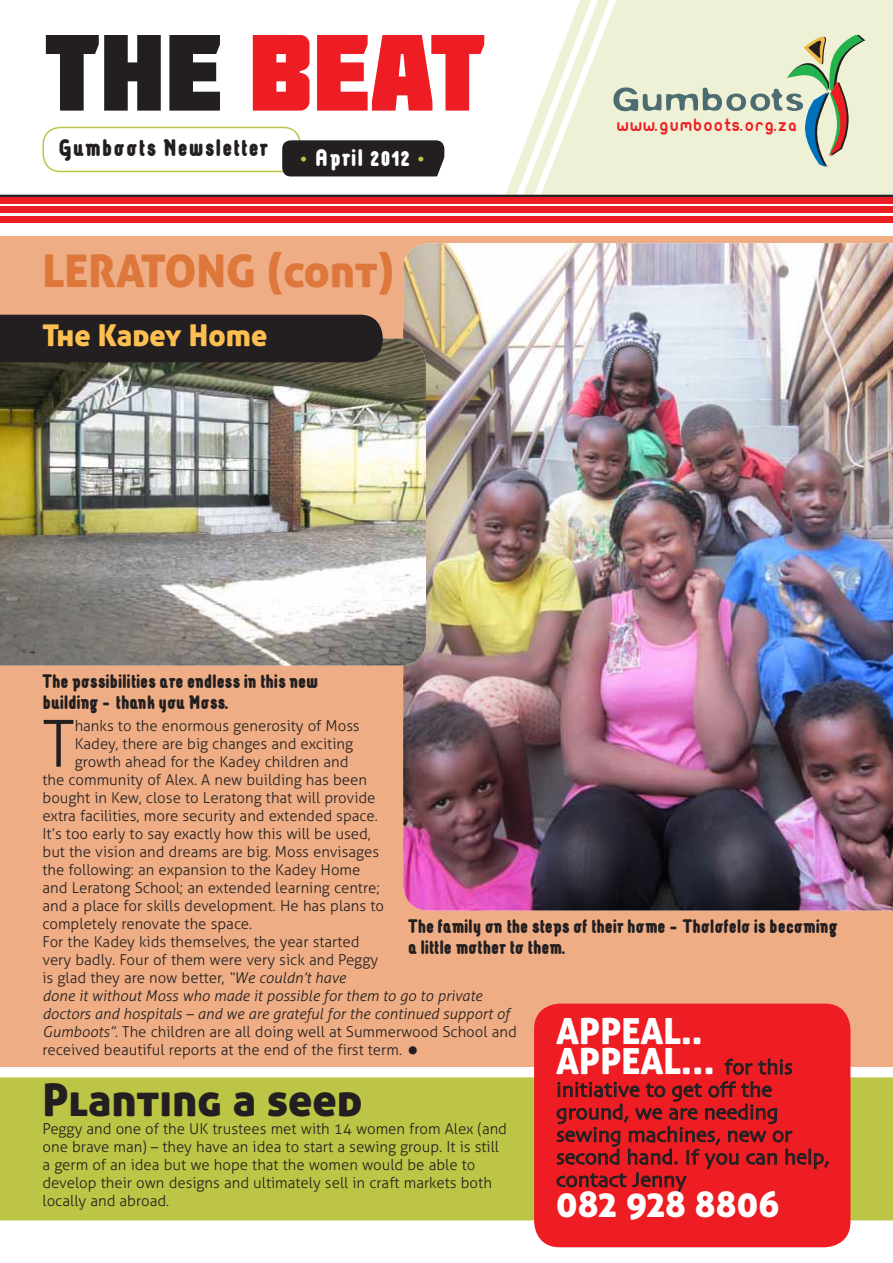
<style>
.page{position:relative;width:893px;height:1263px;background:#fff}
.page>*{position:absolute;margin:0;border:0;box-sizing:border-box;transform-origin:0 0}
.t1{font:108px "Molot";color:#ee1d23}
.t2{font:300 64.95px "Aller";color:#231f20}
.t3{font:45px "Aller Display";color:#dd773b}
.t4{font:45px "Aller Display";color:#231f20}
.t5{font:36px/30px "Aller Display";color:#fff}
.t6{font:300 36px "Aller";color:#231f20}
.t7{font:30px "Aller Display";color:#fdbf51}
.t8{font:24px "Luco Sans 923";letter-spacing:.05em;color:#231f20}
.t9{font:24px "Luco Sans 923";letter-spacing:.05em;color:#fff}
.t10{font:21px/22.5px "Skia";color:#231f20}
.t11{font:19.5px/21px "Luco Sans 923";color:#231f20}
.t12{font:18.9px "Ubuntu Title";letter-spacing:.07em;color:#ee1d23}
.t13{font:300 15px/18px "Aller";color:#231f20}
.t14{font:italic 300 15px "Aller";color:#231f20}
.s1{color:#231f20}
.s2{color:#bcc545}
.s3{font-style:italic}
.s4{font-family:"Skia";font-size:21px;color:#231f20}
</style>
<div class="page">
<div style="left:865px;top:0;width:28px;height:195px;background:#eff1d6"></div>
<div style="left:43px;top:127px;width:258px;height:45px;border:2px solid #bcc545;border-radius:17px"></div>
<svg style="left:505px;top:0;width:360px;height:195px;background:#e6e9d3"></svg>
<div style="left:0;top:197px;width:893px;height:6px;background:#ee1d23"></div>
<div style="left:0;top:207px;width:893px;height:6px;background:#ee1d23"></div>
<div style="left:0;top:217px;width:893px;height:6px;background:#ee1d23"></div>
<div style="left:282px;top:140px;width:162px;height:36px;background:#231f20;border-radius:9px"></div>
<svg style="left:435px;top:156px;width:10px;height:21px"></svg>
<hr style="left:0;top:195px;width:893px;height:2px;background:#231f20">
<div style="left:0;top:236px;width:893px;height:830px;background:#eead84"></div>
<img style="left:403px;top:243px;width:490px;height:667px">
<img style="left:0;top:338px;width:426px;height:328px">
<div style="left:0;top:1077px;width:893px;height:143px;background:#bcc545"></div>
<div style="left:534px;top:1003px;width:316px;height:244px;background:#ee1d23;border-radius:26px"></div>
<svg style="left:556px;top:1058px;width:273px;height:134px"></svg>
<div style="left:0;top:315px;width:383px;height:47px;background:#231f20"></div>
<h1 class="t1" style="left:45px;top:9px;width:442px"><span class="s1">THE</span> BEAT</h1>
<h3 class="t8" style="left:58px;top:136px;width:211px">Gumboots Newsletter</h3>
<h3 class="t9" style="left:299px;top:146px;width:127px"><span class="s2">•</span> April 2012 <span class="s2">•</span></h3>
<h3 class="t3" style="left:43px;top:242px;width:353px">LERATONG (cont)</h3>
<h3 class="t7" style="left:43px;top:316px;width:226px">The Kadey Home</h3>
<h3 class="t11" style="left:43px;top:672px;width:277px">The possibilities are endless in this new building – thank you Moss.</h3>
<p class="t12" style="left:617px;top:115px;width:181px">www.gumboots.org.za</p>
<h2 class="t2" style="left:43px;top:704px;width:34px">T</h2>
<p class="t13" style="left:75px;top:716px;width:286px">hanks to the enormous generosity of Moss</p>
<p class="t13" style="left:75px;top:734px;width:280px">Kadey, there are big changes and exciting</p>
<p class="t13" style="left:75px;top:752px;width:275px">growth ahead for the Kadey children and</p>
<p class="t13" style="left:43px;top:770px;width:326px">the community of Alex. A new building has been</p>
<p class="t13" style="left:43px;top:788px;width:335px">bought in Kew, close to Leratong that will provide</p>
<p class="t13" style="left:43px;top:806px;width:337px">extra facilities, more security and extended space.</p>
<p class="t13" style="left:43px;top:824px;width:330px">It’s too early to say exactly how this will be used,</p>
<p class="t13" style="left:43px;top:842px;width:338px">but the vision and dreams are big. Moss envisages</p>
<p class="t13" style="left:43px;top:860px;width:319px">the following: an expansion to the Kadey Home</p>
<p class="t13" style="left:43px;top:878px;width:339px">and Leratong School; an extended learning centre;</p>
<p class="t13" style="left:43px;top:896px;width:343px">and a place for skills development. He has plans to</p>
<p class="t13" style="left:43px;top:914px;width:211px">completely renovate the space.</p>
<p class="t13" style="left:43px;top:932px;width:319px">For the Kadey kids themselves, the year started</p>
<p class="t13" style="left:43px;top:950px;width:337px">very badly. Four of them were very sick and Peggy</p>
<p class="t13" style="left:43px;top:968px;width:305px">is glad they are now better, <span class="s3">“We couldn’t have</span></p>
<p class="t14" style="left:43px;top:986px;width:441px">done it without Moss who made it possible for them to go to private</p>
<p class="t14" style="left:43px;top:1004px;width:469px">doctors and hospitals – and we are grateful for the continued support of</p>
<p class="t13" style="left:43px;top:1022px;width:476px"><span class="s3">Gumboots”</span>. The children are all doing well at Summerwood School and</p>
<p class="t13" style="left:43px;top:1040px;width:361px">received beautiful reports at the end of the first term.</p>
<h3 class="t6" style="left:406px;top:1029px;width:15px">•</h3>
<h3 class="t4" style="left:43px;top:1071px;width:321px">Planting a seed</h3>
<p class="t13" style="left:43px;top:1119px;width:466px">Peggy and one of the UK trustees met with 14 women from Alex (and one brave man) – they have an idea to start a sewing group. It is still a germ of an idea but we hope that the women would be able to develop their own designs and ultimately sell in craft markets both locally and abroad.</p>
<h3 class="t11" style="left:408px;top:917px;width:430px">The family on the steps of their home – Tholofelo is becoming a little mother to them.</h3>
<h3 class="t5" style="left:556px;top:1016px;width:238px">APPEAL..<br>APPEAL… <span class="s4">for this</span></h3>
<h3 class="t10" style="left:556px;top:1080px;width:275px">initiative to get off the ground, we are needing sewing machines, new or second hand. If you can help, contact Jenny</h3>
<h3 class="t5" style="left:556px;top:1188px;width:225px">082 928 8806</h3>
</div>
